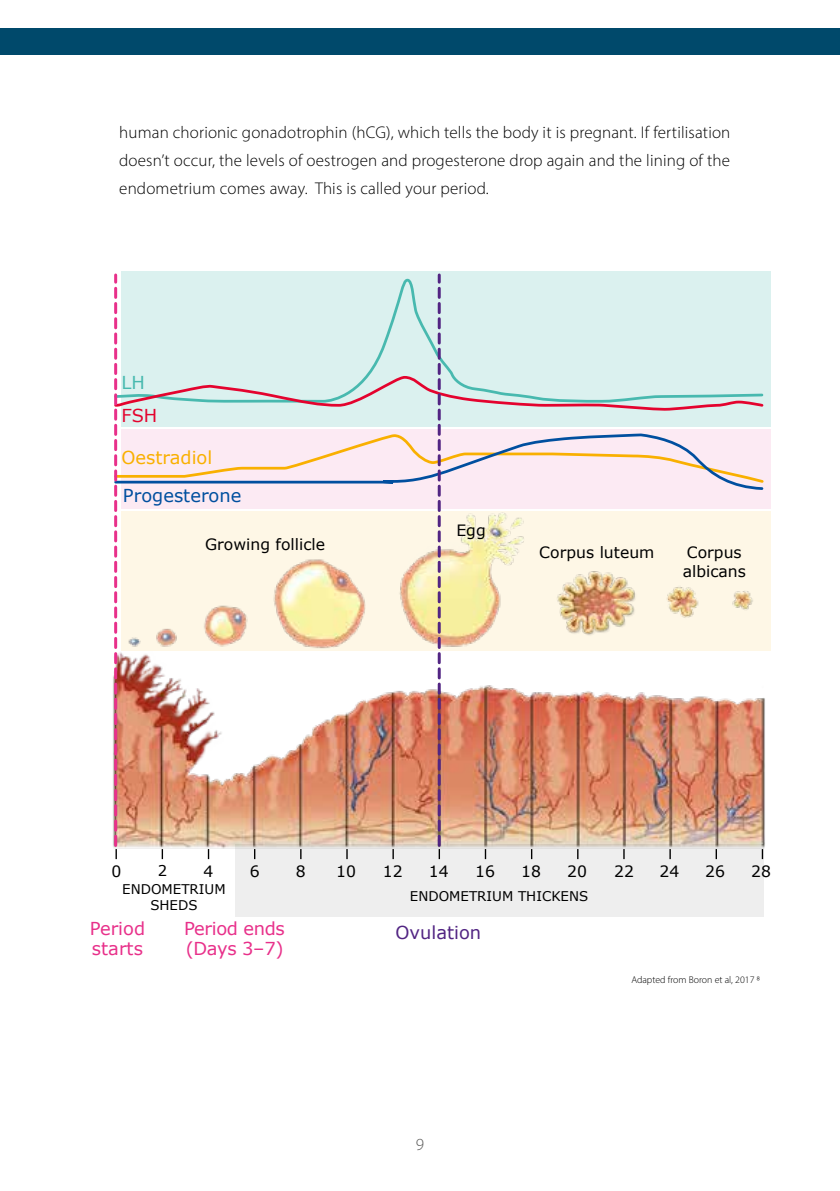
<style>
.page{position:relative;width:840px;height:1191px;background:#fff}
.page>*{position:absolute;margin:0;border:0;box-sizing:border-box;transform-origin:0 0}
.t1{font:17.8px/20px "Verdana";letter-spacing:-.02em;color:#e8308a}
.t2{font:17.8px "Verdana";color:#004f9f}
.t3{font:17.8px/20px "Verdana";color:#e8308a}
.t4{font:17.8px "Verdana";color:#f9b000}
.t5{font:17.8px "Verdana";color:#522583}
.t6{font:17.8px "Verdana";color:#e4032e}
.t7{font:17.8px "Verdana";color:#48b9af}
.t8{font:300 17px/28px "Myriad Pro";letter-spacing:.01em;color:#000;text-align:justify}
.t9{font:300 17px "Myriad Pro";color:#575756}
.t10{font:15.6px/18.8px "Verdana";color:#000}
.t11{font:14.8px "Verdana";color:#000}
.t12{font:13.4px/15.6px "Verdana";color:#000;text-align:center}
.t13{font:300 10px "Myriad Pro";color:#000}
</style>
<div class="page">
<div style="left:0;top:28px;width:839px;height:27px;background:#00496b"></div>
<div style="left:121px;top:271px;width:649px;height:156px;background:#dbf1ef"></div>
<img style="left:113px;top:275px;width:652px;height:584px">
<div style="left:235px;top:844px;width:528px;height:72px;background:#eee"></div>
<p class="t8" style="left:119px;top:118px;width:612px">human chorionic gonadotrophin (hCG), which tells the body it is pregnant. If fertilisation doesn’t occur, the levels of oestrogen and progesterone drop again and the lining of the endometrium comes away. This is called your period.</p>
<p class="t7" style="left:121px;top:370px;width:25px">LH</p>
<p class="t6" style="left:121px;top:403px;width:37px">FSH</p>
<p class="t4" style="left:121px;top:445px;width:92px">Oestradiol</p>
<p class="t2" style="left:123px;top:483px;width:120px">Progesterone</p>
<p class="t10" style="left:205px;top:534px;width:121px">Growing follicle</p>
<p class="t10" style="left:456px;top:520px;width:31px">Egg</p>
<p class="t10" style="left:539px;top:543px;width:116px">Corpus luteum</p>
<p class="t10" style="left:682px;top:543px;width:65px">Corpus albicans</p>
<p class="t10" style="left:111px;top:861px;width:11px">0</p>
<p class="t11" style="left:158px;top:860px;width:11px">2</p>
<p class="t10" style="left:203px;top:861px;width:11px">4</p>
<p class="t10" style="left:249px;top:861px;width:11px">6</p>
<p class="t10" style="left:296px;top:861px;width:11px">8</p>
<p class="t10" style="left:336px;top:861px;width:21px">10</p>
<p class="t10" style="left:382px;top:861px;width:21px">12</p>
<p class="t10" style="left:428px;top:861px;width:21px">14</p>
<p class="t10" style="left:475px;top:861px;width:21px">16</p>
<p class="t10" style="left:521px;top:861px;width:21px">18</p>
<p class="t10" style="left:567px;top:861px;width:21px">20</p>
<p class="t10" style="left:614px;top:861px;width:21px">22</p>
<p class="t10" style="left:659px;top:861px;width:21px">24</p>
<p class="t10" style="left:704px;top:861px;width:21px">26</p>
<p class="t10" style="left:750px;top:861px;width:21px">28</p>
<p class="t12" style="left:122px;top:881px;width:105px">ENDOMETRIUM<br>SHEDS</p>
<p class="t12" style="left:409px;top:888px;width:180px">ENDOMETRIUM THICKENS</p>
<p class="t3" style="left:90px;top:918px;width:57px">Period starts</p>
<p class="t1" style="left:184px;top:918px;width:102px">Period ends (Days 3–7)</p>
<p class="t5" style="left:395px;top:920px;width:87px">Ovulation</p>
<p class="t9" style="left:415px;top:1134px;width:10px">9</p>
<p class="t13" style="left:631px;top:974px;width:130px">Adapted from Boron et al, 2017 8</p>
</div>
